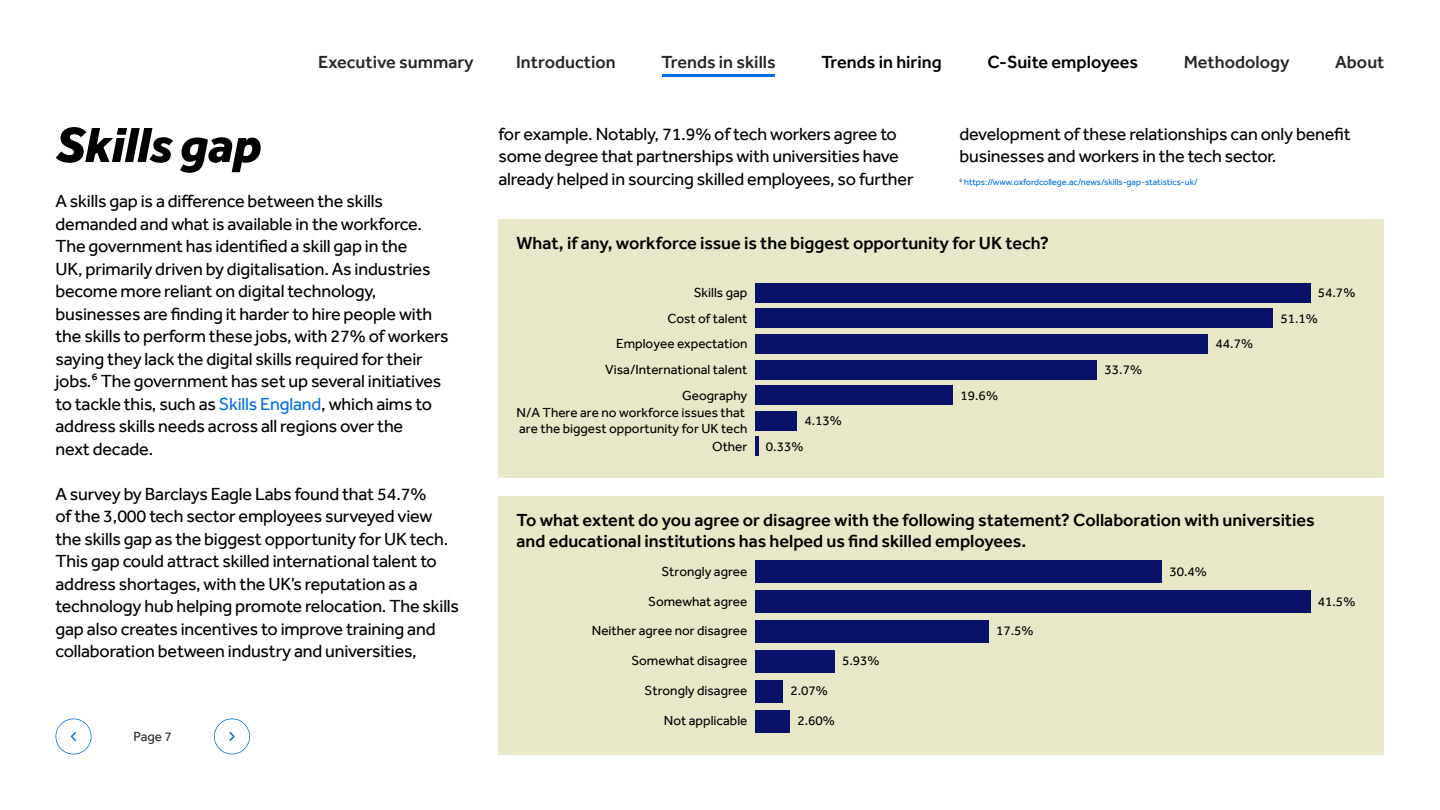
<style>
.page{position:relative;width:1440px;height:810px;background:#fff}
.page>*{position:absolute;margin:0;border:0;box-sizing:border-box;transform-origin:0 0}
.t1{font:italic 800 51px "Barclays Effra";letter-spacing:-.01em;color:#000}
.t2{font:18px/22.5px "Barclays Effra";letter-spacing:-.01em;color:#000}
.t3{font:500 18px/21.6px "Barclays Effra";color:#000}
.t4{font:500 18px "Barclays Effra";color:#272727}
.t5{font:13.5px/25.7px "Barclays Effra";color:#000;text-align:right}
.t6{font:13.5px "Barclays Effra";color:#272727}
.t7{font:9px "Barclays Effra";color:#006de3}
.s1{color:#006de3}
</style>
<div class="page">
<svg style="left:56px;top:718px;width:36px;height:36px"></svg>
<svg style="left:214px;top:718px;width:36px;height:36px"></svg>
<div style="left:499px;top:219px;width:885px;height:259px;background:#e8e8c9"></div>
<div style="left:499px;top:496px;width:885px;height:258px;background:#e8e8c9"></div>
<div style="left:755px;top:710px;width:35px;height:23px;background:#091268"></div>
<div style="left:755px;top:680px;width:28px;height:23px;background:#091268"></div>
<div style="left:755px;top:650px;width:80px;height:23px;background:#091268"></div>
<div style="left:755px;top:620px;width:233px;height:22px;background:#091268"></div>
<div style="left:755px;top:590px;width:555px;height:22px;background:#091268"></div>
<div style="left:755px;top:560px;width:407px;height:22px;background:#091268"></div>
<hr style="left:755px;top:437px;width:3px;height:19px;background:#091268">
<div style="left:755px;top:411px;width:42px;height:19px;background:#091268"></div>
<div style="left:755px;top:386px;width:198px;height:19px;background:#091268"></div>
<div style="left:755px;top:360px;width:342px;height:19px;background:#091268"></div>
<div style="left:755px;top:334px;width:453px;height:19px;background:#091268"></div>
<div style="left:755px;top:309px;width:518px;height:19px;background:#091268"></div>
<div style="left:755px;top:283px;width:555px;height:19px;background:#091268"></div>
<hr style="left:662px;top:74px;width:113px;height:3px;background:#006de3">
<p class="t4" style="left:318px;top:51px;width:157px">Executive summary</p>
<p class="t4" style="left:516px;top:51px;width:101px">Introduction</p>
<p class="t4" style="left:661px;top:51px;width:116px">Trends in skills</p>
<p class="t3" style="left:821px;top:50px;width:122px">Trends in hiring</p>
<p class="t3" style="left:987px;top:50px;width:152px">C-Suite employees</p>
<p class="t4" style="left:1184px;top:51px;width:107px">Methodology</p>
<p class="t4" style="left:1335px;top:51px;width:51px">About</p>
<h1 class="t1" style="left:56px;top:115px;width:207px">Skills gap</h1>
<p class="t2" style="left:56px;top:190px;width:395px">A skills gap is a difference between the skills demanded and what is available in the workforce.<br>The government has identified a skill gap in the<br>UK, primarily driven by digitalisation. As industries become more reliant on digital technology, businesses are finding it harder to hire people with the skills to perform these jobs, with 27% of workers saying they lack the digital skills required for their jobs.⁶ The government has set up several initiatives to tackle this, such as <span class="s1">Skills England</span>, which aims to address skills needs across all regions over the<br>next decade.</p>
<p class="t2" style="left:56px;top:482px;width:405px">A survey by Barclays Eagle Labs found that 54.7%<br>of the 3,000 tech sector employees surveyed view the skills gap as the biggest opportunity for UK tech.<br>This gap could attract skilled international talent to address shortages, with the UK’s reputation as a technology hub helping promote relocation. The skills gap also creates incentives to improve training and collaboration between industry and universities,</p>
<p class="t6" style="left:134px;top:729px;width:40px">Page 7</p>
<p class="t2" style="left:498px;top:122px;width:417px">for example. Notably, 71.9% of tech workers agree to some degree that partnerships with universities have already helped in sourcing skilled employees, so further</p>
<p class="t2" style="left:959px;top:122px;width:393px">development of these relationships can only benefit businesses and workers in the tech sector.</p>
<p class="t7" style="left:960px;top:176px;width:240px"><sup>6</sup> https://www.oxfordcollege.ac/news/skills-gap-statistics-uk/</p>
<p class="t3" style="left:517px;top:232px;width:534px">What, if any, workforce issue is the biggest opportunity for UK tech?</p>
<p class="t5" style="left:605px;top:279px;width:144px">Skills gap<br>Cost of talent<br>Employee expectation<br>Visa/International talent<br>Geography</p>
<p class="t5" style="left:516px;top:404px;width:232px;line-height:16.2px;text-align:left">N/A There are no workforce issues that are the biggest opportunity for UK tech</p>
<p class="t5" style="left:712px;top:433px;width:37px">Other</p>
<p class="t5" style="left:804px;top:408px;width:39px">4.13%</p>
<p class="t5" style="left:766px;top:433px;width:39px">0.33%</p>
<p class="t5" style="left:960px;top:382px;width:39px">19.6%</p>
<p class="t5" style="left:1105px;top:356px;width:39px">33.7%</p>
<p class="t5" style="left:1216px;top:331px;width:39px">44.7%</p>
<p class="t5" style="left:1318px;top:279px;width:39px">54.7%</p>
<p class="t5" style="left:1280px;top:305px;width:39px">51.1%</p>
<p class="t3" style="left:517px;top:509px;width:800px">To what extent do you agree or disagree with the following statement? Collaboration with universities and educational institutions has helped us find skilled employees.</p>
<p class="t5" style="left:661px;top:558px;width:87px">Strongly agree</p>
<p class="t5" style="left:648px;top:588px;width:101px">Somewhat agree</p>
<p class="t5" style="left:592px;top:618px;width:157px">Neither agree nor disagree</p>
<p class="t5" style="left:631px;top:648px;width:118px">Somewhat disagree</p>
<p class="t5" style="left:645px;top:677px;width:104px">Strongly disagree</p>
<p class="t5" style="left:664px;top:708px;width:85px">Not applicable</p>
<p class="t5" style="left:842px;top:648px;width:39px">5.93%</p>
<p class="t5" style="left:790px;top:677px;width:39px">2.07%</p>
<p class="t5" style="left:797px;top:708px;width:39px">2.60%</p>
<p class="t5" style="left:996px;top:618px;width:39px">17.5%</p>
<p class="t5" style="left:1169px;top:558px;width:39px">30.4%</p>
<p class="t5" style="left:1318px;top:588px;width:39px">41.5%</p>
</div>
